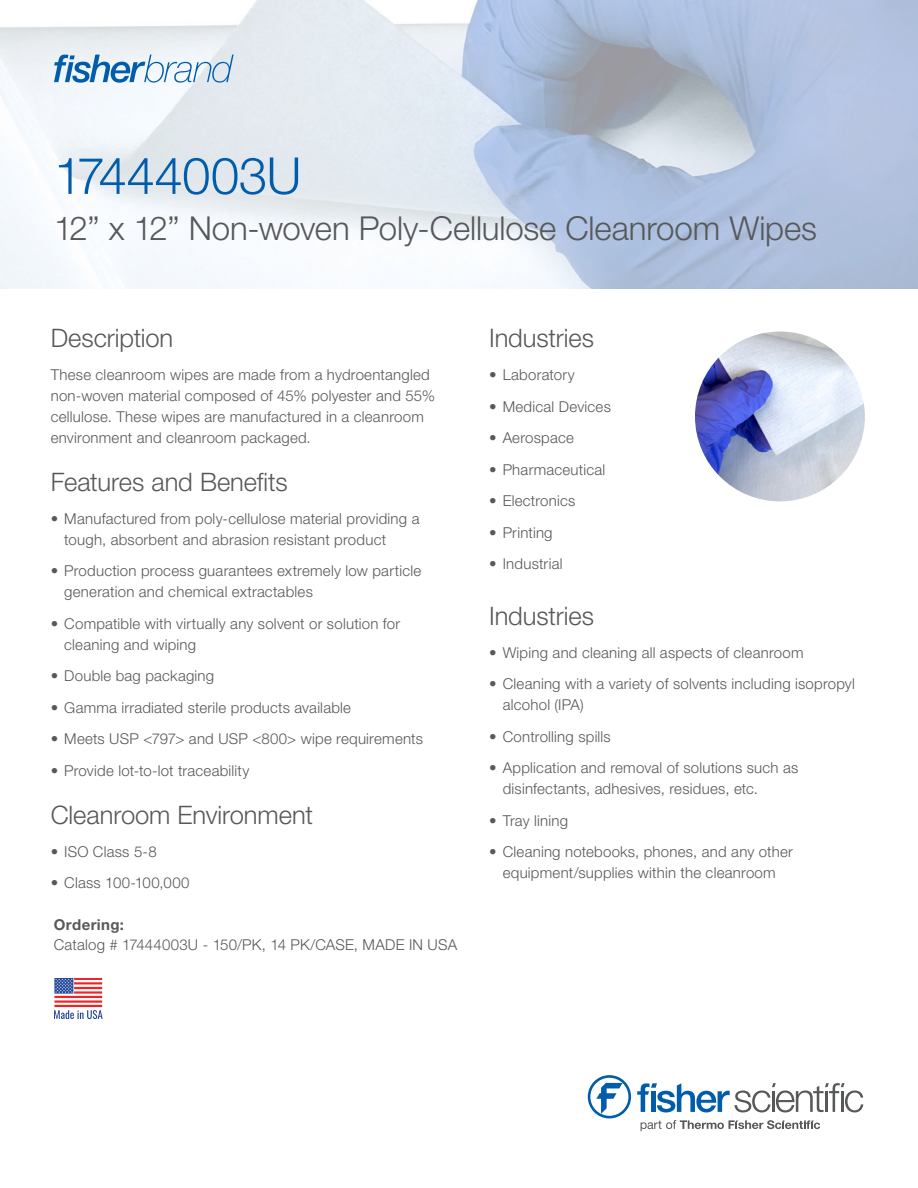
<style>
.page{position:relative;width:918px;height:1188px;background:#fff}
.page>*{position:absolute;margin:0;border:0;box-sizing:border-box;transform-origin:0 0}
.Headline{font:300 51px "Helvetica Neue LT Std";letter-spacing:-.01em;color:#015dab}
.Subhead_Main{font:300 33px "Helvetica Neue LT Std";letter-spacing:-.005em;color:#57585a}
.Subject_Header{font:300 25.5px "Helvetica Neue LT Std";letter-spacing:-.005em;color:#57585a}
.Body_Copy{font:300 15px/21px "Helvetica Neue LT Std";letter-spacing:.015em;color:#57585a}
.Body_Copy-2{font:700 15px "Helvetica Neue LT Std";letter-spacing:.025em;color:#57585a}
</style>
<div class="page">
<img style="left:0;top:0;width:918px;height:288px">
<img style="left:695px;top:332px;width:170px;height:169px;border-radius:85px">
<svg style="left:54px;top:55px;width:180px;height:28px"></svg>
<svg style="left:588px;top:1075px;width:43px;height:43px"></svg>
<svg style="left:641px;top:1120px;width:179px;height:11px"></svg>
<svg style="left:637px;top:1083px;width:226px;height:29px"></svg>
<svg style="left:54px;top:978px;width:49px;height:41px"></svg>
<p class="Headline" style="left:54px;top:145px;width:249px">17444003U</p>
<p class="Subhead_Main" style="left:54px;top:209px;width:765px">12” x 12” Non-woven Poly-Cellulose Cleanroom Wipes</p>
<p class="Subject_Header" style="left:51px;top:322px;width:124px">Description</p>
<p class="Body_Copy" style="left:51px;top:364px;width:386px">These cleanroom wipes are made from a hydroentangled non-woven material composed of 45% polyester and 55% cellulose. These wipes are manufactured in a cleanroom environment and cleanroom packaged.</p>
<p class="Subject_Header" style="left:51px;top:466px;width:238px">Features and Benefits</p>
<p class="Body_Copy" style="left:64px;top:508px;width:357px;text-indent:-14px">• Manufactured from poly-cellulose material providing a tough, absorbent and abrasion resistant product</p>
<p class="Body_Copy" style="left:64px;top:560px;width:358px;text-indent:-14px">• Production process guarantees extremely low particle generation and chemical extractables</p>
<p class="Body_Copy" style="left:64px;top:613px;width:337px;text-indent:-14px">• Compatible with virtually any solvent or solution for cleaning and wiping</p>
<p class="Body_Copy" style="left:51px;top:665px;width:165px">• Double bag packaging</p>
<p class="Body_Copy" style="left:51px;top:697px;width:302px">• Gamma irradiated sterile products available</p>
<p class="Body_Copy" style="left:51px;top:728px;width:374px">• Meets USP &lt;797&gt; and USP &lt;800&gt; wipe requirements</p>
<p class="Body_Copy" style="left:51px;top:760px;width:200px">• Provide lot-to-lot traceability</p>
<p class="Subject_Header" style="left:51px;top:799px;width:264px">Cleanroom Environment</p>
<p class="Body_Copy" style="left:51px;top:840px;width:108px">• ISO Class 5-8</p>
<p class="Body_Copy" style="left:51px;top:872px;width:140px">• Class 100-100,000</p>
<p class="Body_Copy-2" style="left:54px;top:916px;width:72px">Ordering:</p>
<p class="Body_Copy" style="left:54px;top:934px;width:405px">Catalog # 17444003U - 150/PK, 14 PK/CASE, MADE IN USA</p>
<p class="Subject_Header" style="left:489px;top:323px;width:106px">Industries</p>
<p class="Body_Copy" style="left:489px;top:364px;width:87px">• Laboratory</p>
<p class="Body_Copy" style="left:489px;top:396px;width:123px">• Medical Devices</p>
<p class="Body_Copy" style="left:489px;top:427px;width:86px">• Aerospace</p>
<p class="Body_Copy" style="left:489px;top:459px;width:118px">• Pharmaceutical</p>
<p class="Body_Copy" style="left:489px;top:490px;width:88px">• Electronics</p>
<p class="Body_Copy" style="left:489px;top:522px;width:65px">• Printing</p>
<p class="Body_Copy" style="left:489px;top:553px;width:75px">• Industrial</p>
<p class="Subject_Header" style="left:489px;top:600px;width:106px">Industries</p>
<p class="Body_Copy" style="left:489px;top:642px;width:316px">• Wiping and cleaning all aspects of cleanroom</p>
<p class="Body_Copy" style="left:503px;top:673px;width:354px;text-indent:-14px">• Cleaning with a variety of solvents including isopropyl alcohol (IPA)</p>
<p class="Body_Copy" style="left:489px;top:726px;width:123px">• Controlling spills</p>
<p class="Body_Copy" style="left:503px;top:757px;width:297px;text-indent:-14px">• Application and removal of solutions such as disinfectants, adhesives, residues, etc.</p>
<p class="Body_Copy" style="left:489px;top:810px;width:80px">• Tray lining</p>
<p class="Body_Copy" style="left:489px;top:841px;width:305px;text-align:center">• Cleaning notebooks, phones, and any other equipment/supplies within the cleanroom</p>
</div>
